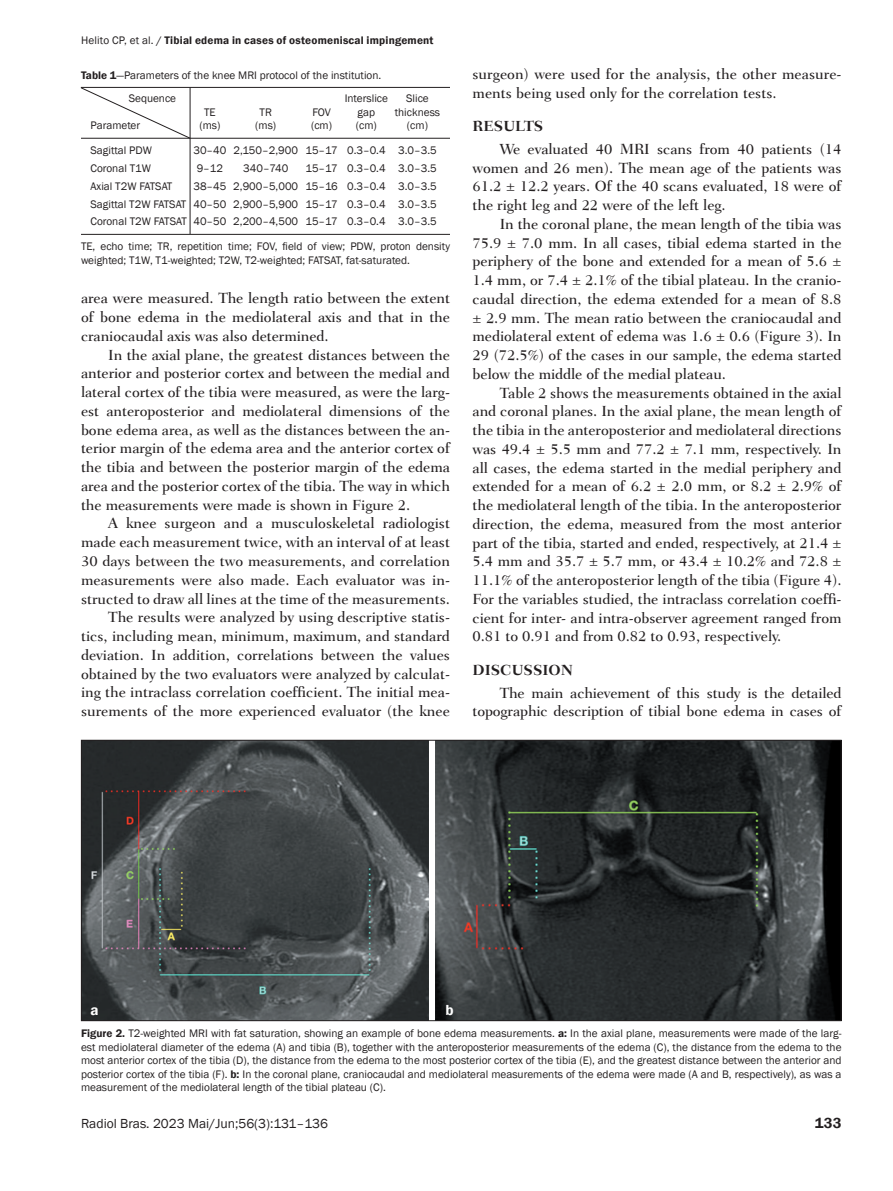
<style>
.page{position:relative;width:893px;height:1191px;background:#fff}
.page>*{position:absolute;margin:0;border:0;box-sizing:border-box;transform-origin:0 0}
.t1{font:500 15px/18.8px "Fairfield LT";color:#231f20;text-align:justify}
.t2{font:700 15px "Fairfield LT";color:#231f20}
.t3{font:600 15px "Franklin Gothic";color:#231f20}
.t4{font:600 15px "Franklin Gothic";color:#fff}
.t5{font:13.5px "Franklin Gothic";color:#231f20}
.t6{font:11.25px/17.7px "Franklin Gothic";color:#231f20}
.t7{font:600 11.25px "Franklin Gothic";letter-spacing:.015em;color:#231f20}
.s1{font-weight:400}
.s2{font-weight:500}
.s3{font-weight:600}
</style>
<div class="page">
<svg style="left:80px;top:87px;width:110px;height:51px"></svg>
<hr style="left:81px;top:138px;width:369px;height:1px;background:#231f20">
<hr style="left:81px;top:87px;width:369px;height:1px;background:#231f20">
<hr style="left:81px;top:234px;width:369px;height:1px;background:#231f20">
<hr style="left:190px;top:87px;width:1px;height:147px;background:#231f20">
<img style="left:83px;top:742px;width:345px;height:277px">
<img style="left:436px;top:742px;width:403px;height:277px">
<p class="t7" style="left:81px;top:33px;width:354px"><span class="s1">Helito CP, et al.</span> <span class="s2">/</span> Tibial edema in cases of osteomeniscal impingement</p>
<p class="t6" style="left:129px;top:64px;width:254px;line-height:23.2px;text-indent:-48px"><span class="s3">Table 1</span>—Parameters of the knee MRI protocol of the institution.<br>Sequence</p>
<p class="t6" style="left:91px;top:117px;width:51px">Parameter</p>
<p class="t6" style="left:91px;top:142px;width:98px">Sagittal PDW<br>Coronal T1W<br>Axial T2W FATSAT<br>Sagittal T2W FATSAT<br>Coronal T2W FATSAT</p>
<p class="t6" style="left:395px;top:92px;width:47px;line-height:13.5px;text-align:center">Slice thickness (cm)</p>
<p class="t6" style="left:398px;top:142px;width:40px;text-align:justify">3.0–3.5<br>3.0–3.5<br>3.0–3.5<br>3.0–3.5<br>3.0–3.5</p>
<p class="t6" style="left:81px;top:240px;width:370px;line-height:13.5px">TE, echo time; TR, repetition time; FOV, field of view; PDW, proton density weighted; T1W, T1-weighted; T2W, T2-weighted; FATSAT, fat-saturated.</p>
<p class="t6" style="left:345px;top:92px;width:45px;line-height:13.5px;text-align:center">Interslice gap<br>(cm)</p>
<p class="t6" style="left:347px;top:142px;width:40px;text-align:justify">0.3–0.4<br>0.3–0.4<br>0.3–0.4<br>0.3–0.4<br>0.3–0.4</p>
<p class="t6" style="left:311px;top:105px;width:22px;line-height:13.5px">FOV (cm)</p>
<p class="t6" style="left:305px;top:142px;width:34px;text-align:justify">15–17<br>15–17<br>15–16<br>15–17<br>15–17</p>
<p class="t6" style="left:199px;top:105px;width:22px;line-height:13.5px;text-align:center">TE (ms)</p>
<p class="t6" style="left:193px;top:142px;width:34px">30–40<br>9–12<br>38–45<br>40–50<br>40–50</p>
<p class="t6" style="left:255px;top:105px;width:22px;line-height:13.5px;text-align:center">TR (ms)</p>
<p class="t6" style="left:233px;top:142px;width:66px;text-align:center">2,150–2,900<br>340–740<br>2,900–5,000<br>2,900–5,900<br>2,200–4,500</p>
<p class="t1" style="left:81px;top:289px;width:370px">area were measured. The length ratio between the extent of bone edema in the mediolateral axis and that in the craniocaudal axis was also determined.</p>
<p class="t1" style="left:81px;top:345px;width:370px;text-indent:27px">In the axial plane, the greatest distances between the anterior and posterior cortex and between the medial and lateral cortex of the tibia were measured, as were the larg&shy;est anteroposterior and mediolateral dimensions of the bone edema area, as well as the distances between the an&shy;terior margin of the edema area and the anterior cortex of the tibia and between the posterior margin of the edema area and the posterior cortex of the tibia. The way in which the measurements were made is shown in Figure 2.</p>
<p class="t1" style="left:81px;top:514px;width:370px;text-align:right">A knee surgeon and a musculoskeletal radiologist made each measurement twice, with an interval of at least 30 days between the two measurements, and correlation measurements were also made. Each evaluator was in&shy;structed to draw all lines at the time of the measurements.<br>The results were analyzed by using descriptive statis&shy;tics, including mean, minimum, maximum, and standard deviation. In addition, correlations between the values obtained by the two evaluators were analyzed by calculat&shy;ing the intraclass correlation coefficient. The initial mea&shy;surements of the more experienced evaluator (the knee</p>
<p class="t1" style="left:472px;top:64px;width:370px">surgeon) were used for the analysis, the other measure&shy;ments being used only for the correlation tests.</p>
<p class="t2" style="left:472px;top:117px;width:72px">RESULTS</p>
<p class="t1" style="left:472px;top:139px;width:370px;text-indent:27px">We evaluated 40 MRI scans from 40 patients (14 women and 26 men). The mean age of the patients was 61.2 ± 12.2 years. Of the 40 scans evaluated, 18 were of the right leg and 22 were of the left leg.</p>
<p class="t1" style="left:472px;top:214px;width:370px;text-indent:27px">In the coronal plane, the mean length of the tibia was 75.9 ± 7.0 mm. In all cases, tibial edema started in the periphery of the bone and extended for a mean of 5.6 ± 1.4 mm, or 7.4 ± 2.1% of the tibial plateau. In the cranio&shy;caudal direction, the edema extended for a mean of 8.8 ± 2.9 mm. The mean ratio between the craniocaudal and mediolateral extent of edema was 1.6 ± 0.6 (Figure 3). In 29 (72.5%) of the cases in our sample, the edema started below the middle of the medial plateau.</p>
<p class="t1" style="left:472px;top:383px;width:370px;text-indent:27px">Table 2 shows the measurements obtained in the axial and coronal planes. In the axial plane, the mean length of the tibia in the anteroposterior and mediolateral directions was 49.4 ± 5.5 mm and 77.2 ± 7.1 mm, respectively. In all cases, the edema started in the medial periphery and extended for a mean of 6.2 ± 2.0 mm, or 8.2 ± 2.9% of the mediolateral length of the tibia. In the anteroposterior direction, the edema, measured from the most anterior part of the tibia, started and ended, respectively, at 21.4 ± 5.4 mm and 35.7 ± 5.7 mm, or 43.4 ± 10.2% and 72.8 ± 11.1% of the anteroposterior length of the tibia (Figure 4).<br>For the variables studied, the intraclass correlation coeffi&shy;cient for inter- and intra-observer agreement ranged from 0.81 to 0.91 and from 0.82 to 0.93, respectively.</p>
<p class="t2" style="left:472px;top:661px;width:102px">DISCUSSION</p>
<p class="t1" style="left:472px;top:683px;width:370px;text-align:right">The main achievement of this study is the detailed topographic description of tibial bone edema in cases of</p>
<p class="t4" style="left:91px;top:1000px;width:10px">a</p>
<p class="t4" style="left:445px;top:1000px;width:10px">b</p>
<p class="t6" style="left:81px;top:1027px;width:762px;line-height:13.5px;text-align:justify"><span class="s3">Figure 2.</span> T2-weighted MRI with fat saturation, showing an example of bone edema measurements. <span class="s3">a:</span> In the axial plane, measurements were made of the larg&shy;est mediolateral diameter of the edema (A) and tibia (B), together with the anteroposterior measurements of the edema (C), the distance from the edema to the most anterior cortex of the tibia (D), the distance from the edema to the most posterior cortex of the tibia (E), and the greatest distance between the anterior and posterior cortex of the tibia (F). <span class="s3">b:</span> In the coronal plane, craniocaudal and mediolateral measurements of the edema were made (A and B, respectively), as was a measurement of the mediolateral length of the tibial plateau (C).</p>
<p class="t5" style="left:81px;top:1114px;width:248px">Radiol Bras. 2023 Mai/Jun;56(3):131–136</p>
<p class="t3" style="left:815px;top:1113px;width:28px">133</p>
</div>
